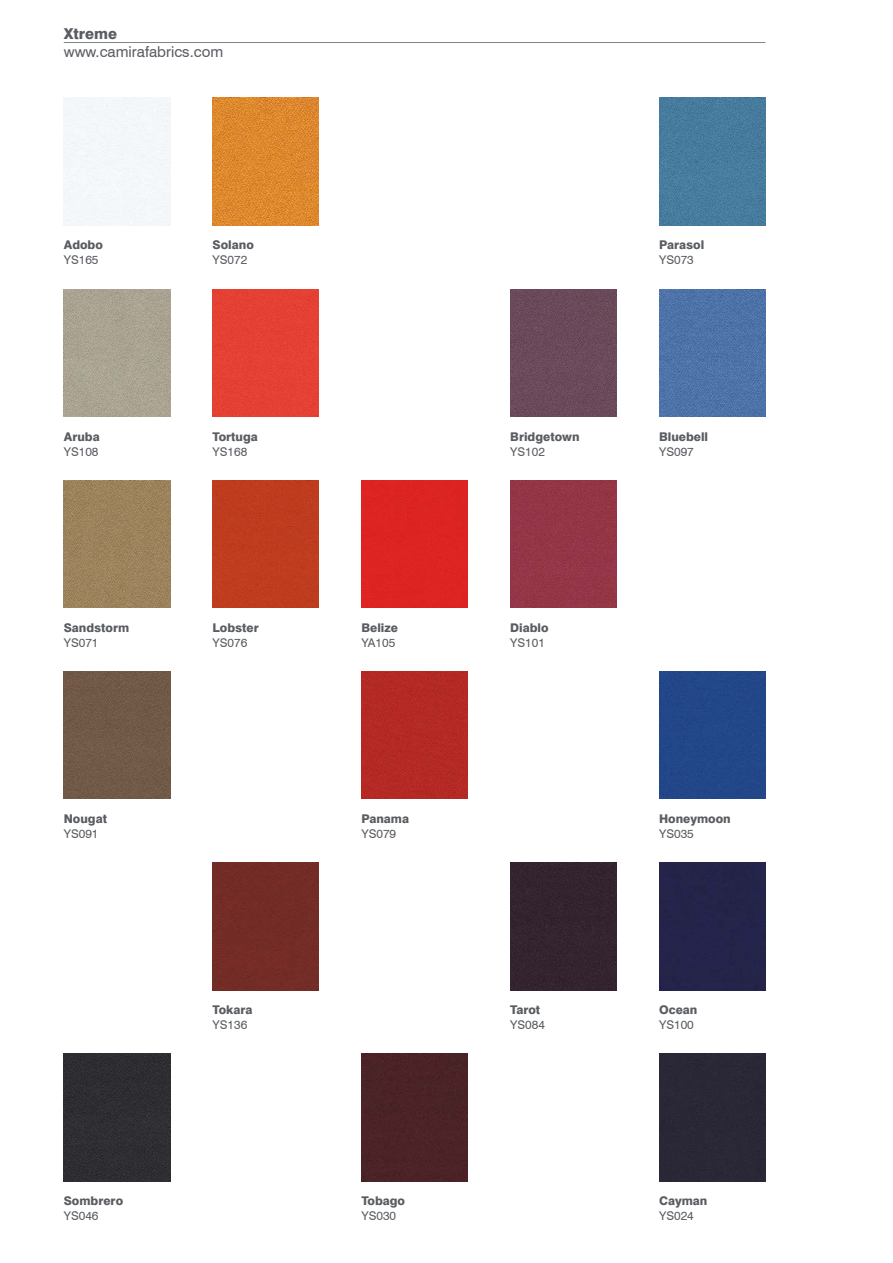
<style>
.page{position:relative;width:893px;height:1263px;background:#fff}
.page>*{position:absolute;margin:0;border:0;box-sizing:border-box;transform-origin:0 0}
.t1{font:15px "Swiss 721 BT";color:#595c61}
.t2{font:800 15px "Swiss 721 BT";color:#595c61}
.t3{font:800 12px "Swiss 721 BT";color:#595c61}
.t4{font:12px "Swiss 721 BT";color:#595c61}
</style>
<div class="page">
<hr style="left:64px;top:42px;width:701px;height:1px;background:#808387">
<img style="left:213px;top:98px;width:106px;height:127px">
<img style="left:659px;top:98px;width:106px;height:127px">
<img style="left:64px;top:289px;width:106px;height:128px">
<div style="left:213px;top:289px;width:106px;height:128px;background:#e44034"></div>
<img style="left:510px;top:289px;width:107px;height:128px">
<img style="left:659px;top:289px;width:106px;height:128px">
<img style="left:64px;top:480px;width:106px;height:128px">
<div style="left:213px;top:480px;width:106px;height:128px;background:#bf3c1e"></div>
<div style="left:361px;top:480px;width:107px;height:128px;background:#dd2422"></div>
<div style="left:510px;top:480px;width:107px;height:128px;background:#943646"></div>
<div style="left:64px;top:671px;width:106px;height:128px;background:#705947"></div>
<div style="left:361px;top:671px;width:107px;height:128px;background:#b42924"></div>
<div style="left:659px;top:671px;width:106px;height:128px;background:#224788"></div>
<div style="left:213px;top:862px;width:106px;height:128px;background:#732c26"></div>
<div style="left:510px;top:862px;width:107px;height:128px;background:#34242f"></div>
<div style="left:659px;top:862px;width:106px;height:128px;background:#242449"></div>
<img style="left:64px;top:1054px;width:106px;height:127px">
<div style="left:361px;top:1054px;width:107px;height:127px;background:#4b2326"></div>
<div style="left:659px;top:1054px;width:106px;height:127px;background:#2a2836"></div>
<p class="t2" style="left:64px;top:25px;width:55px">Xtreme</p>
<p class="t1" style="left:64px;top:42px;width:161px">www.camirafabrics.com</p>
<p class="t3" style="left:64px;top:238px;width:41px">Adobo</p>
<p class="t4" style="left:64px;top:253px;width:36px">YS165</p>
<p class="t3" style="left:213px;top:238px;width:43px">Solano</p>
<p class="t4" style="left:213px;top:253px;width:36px">YS072</p>
<p class="t3" style="left:659px;top:238px;width:47px">Parasol</p>
<p class="t4" style="left:659px;top:253px;width:36px">YS073</p>
<p class="t3" style="left:64px;top:429px;width:37px">Aruba</p>
<p class="t4" style="left:64px;top:444px;width:36px">YS108</p>
<p class="t3" style="left:213px;top:429px;width:47px">Tortuga</p>
<p class="t4" style="left:213px;top:444px;width:36px">YS168</p>
<p class="t3" style="left:510px;top:429px;width:71px">Bridgetown</p>
<p class="t4" style="left:510px;top:444px;width:36px">YS102</p>
<p class="t3" style="left:659px;top:429px;width:50px">Bluebell</p>
<p class="t4" style="left:659px;top:444px;width:36px">YS097</p>
<p class="t3" style="left:64px;top:620px;width:67px">Sandstorm</p>
<p class="t4" style="left:64px;top:635px;width:36px">YS071</p>
<p class="t3" style="left:213px;top:620px;width:48px">Lobster</p>
<p class="t4" style="left:213px;top:635px;width:36px">YS076</p>
<p class="t3" style="left:361px;top:620px;width:38px">Belize</p>
<p class="t4" style="left:361px;top:635px;width:35px">YA105</p>
<p class="t3" style="left:510px;top:620px;width:40px">Diablo</p>
<p class="t4" style="left:510px;top:635px;width:36px">YS101</p>
<p class="t3" style="left:64px;top:811px;width:45px">Nougat</p>
<p class="t4" style="left:64px;top:826px;width:36px">YS091</p>
<p class="t3" style="left:361px;top:811px;width:49px">Panama</p>
<p class="t4" style="left:361px;top:826px;width:36px">YS079</p>
<p class="t3" style="left:659px;top:811px;width:73px">Honeymoon</p>
<p class="t4" style="left:659px;top:826px;width:36px">YS035</p>
<p class="t3" style="left:213px;top:1002px;width:41px">Tokara</p>
<p class="t4" style="left:213px;top:1017px;width:36px">YS136</p>
<p class="t3" style="left:510px;top:1002px;width:31px">Tarot</p>
<p class="t4" style="left:510px;top:1017px;width:36px">YS084</p>
<p class="t3" style="left:659px;top:1002px;width:40px">Ocean</p>
<p class="t4" style="left:659px;top:1017px;width:36px">YS100</p>
<p class="t3" style="left:64px;top:1194px;width:61px">Sombrero</p>
<p class="t4" style="left:64px;top:1209px;width:36px">YS046</p>
<p class="t3" style="left:361px;top:1194px;width:45px">Tobago</p>
<p class="t4" style="left:361px;top:1209px;width:36px">YS030</p>
<p class="t3" style="left:659px;top:1194px;width:50px">Cayman</p>
<p class="t4" style="left:659px;top:1209px;width:36px">YS024</p>
</div>
